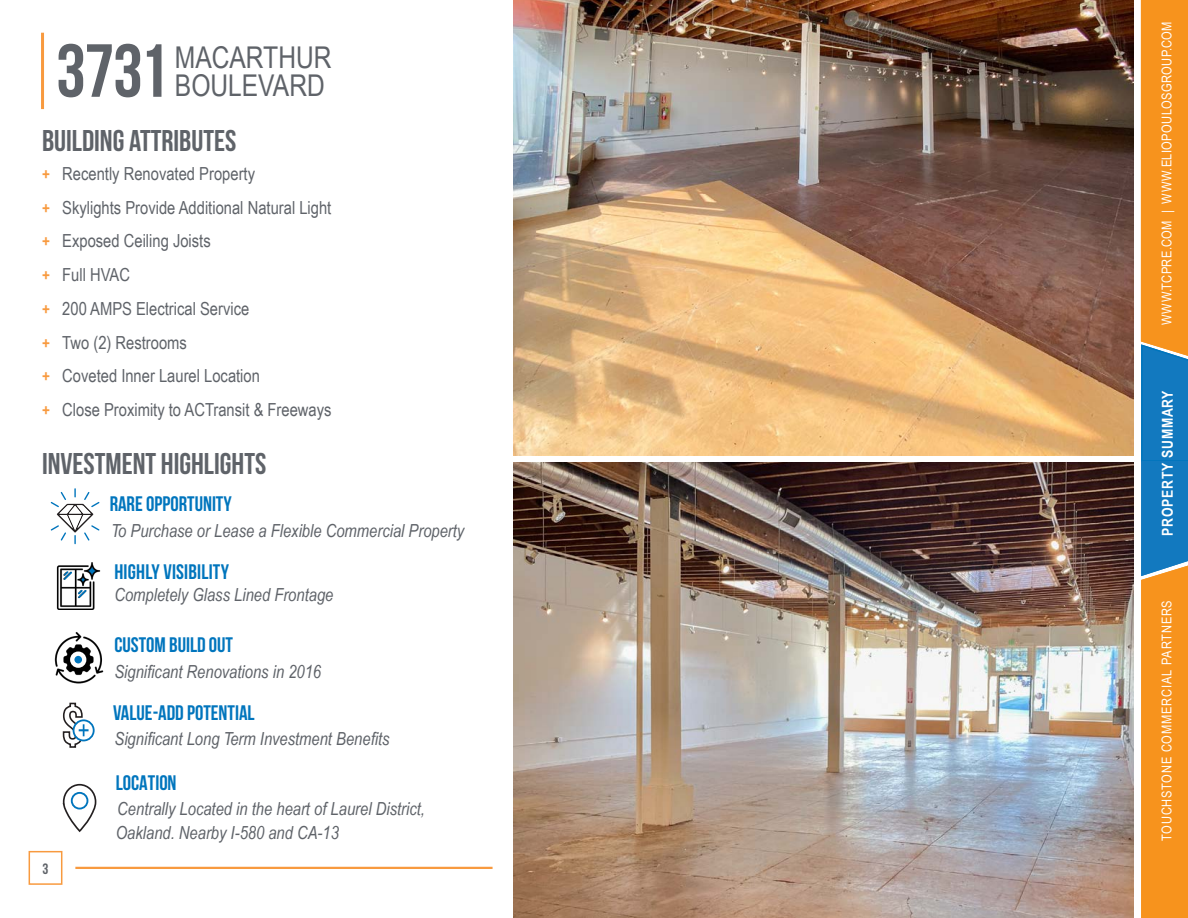
<style>
.page{position:relative;width:1188px;height:918px;background:#fff}
.page>*{position:absolute;margin:0;border:0;box-sizing:border-box;transform-origin:0 0}
.Body{font:700 75px "Bebas Neue";color:#5f6369}
.Body-2{font:30px "Bebas Neue";color:#5f6369}
.Body-3{font:30px "Arial Narrow";color:#5f6369}
.Body-4{font:700 21px "Bebas Neue";color:#0075bd}
.Body-5{font:italic 18px/24px "Arial Narrow";color:#5f6369}
.t1{font:18px "Arial Narrow";color:#5f6369}
.Body-6{font:700 15px "Arial Narrow";letter-spacing:.05em;color:#fff}
.Body-7{font:700 15px "Bebas Neue";color:#5f6369}
.Body-8{font:13.5px "Arial Narrow";letter-spacing:.03em;color:#fff}
.Body-9{font:13.5px "Arial Narrow";letter-spacing:.05em;color:#fff}
.s1{font-weight:700;font-size:16.5px;color:#f89a3f}
</style>
<div class="page">
<img style="left:513px;top:0;width:620px;height:455px">
<img style="left:513px;top:463px;width:620px;height:455px">
<div style="left:29px;top:851px;width:33px;height:34px;border:2px solid #f89a3f"></div>
<hr style="left:75px;top:867px;width:418px;height:2px;background:#f89a3f">
<hr style="left:41px;top:33px;width:3px;height:76px;background:#f89a3f">
<svg style="left:1140px;top:0;width:48px;height:918px;background:#c28f48"></svg>
<svg style="left:51px;top:488px;width:49px;height:56px"></svg>
<svg style="left:74px;top:720px;width:20px;height:21px"></svg>
<div style="left:73px;top:719px;width:22px;height:22px;border:2px solid #0075bd;border-radius:50%"></div>
<svg style="left:62px;top:702px;width:27px;height:46px"></svg>
<svg style="left:62px;top:783px;width:35px;height:50px"></svg>
<div style="left:71px;top:792px;width:17px;height:18px;border:2px solid #0075bd;border-radius:50%"></div>
<img style="left:54px;top:632px;width:50px;height:52px">
<div style="left:72px;top:654px;width:12px;height:12px;background:#0075bd;border-radius:50%"></div>
<div style="left:70px;top:652px;width:16px;height:16px;border:4px solid #fff;border-radius:50%"></div>
<img style="left:56px;top:562px;width:45px;height:48px">
<svg style="left:78px;top:590px;width:9px;height:8px"></svg>
<svg style="left:64px;top:571px;width:8px;height:9px"></svg>
<p class="Body" style="left:56px;top:30px;width:114px">3731</p>
<p class="Body-3" style="left:175px;top:35px;width:158px">MACARTHUR</p>
<p class="Body-3" style="left:175px;top:63px;width:151px">BOULEVARD</p>
<p class="Body-2" style="left:42px;top:124px;width:196px">BUILDING ATTRIBUTES</p>
<p class="t1" style="left:42px;top:160px;width:215px"><span class="s1">+</span> Recently Renovated Property</p>
<p class="t1" style="left:42px;top:194px;width:291px"><span class="s1">+</span> Skylights Provide Additional Natural Light</p>
<p class="t1" style="left:42px;top:228px;width:170px"><span class="s1">+</span> Exposed Ceiling Joists</p>
<p class="t1" style="left:42px;top:262px;width:90px"><span class="s1">+</span> Full HVAC</p>
<p class="t1" style="left:42px;top:295px;width:209px"><span class="s1">+</span> 200 AMPS Electrical Service</p>
<p class="t1" style="left:42px;top:329px;width:146px"><span class="s1">+</span> Two (2) Restrooms</p>
<p class="t1" style="left:42px;top:363px;width:219px"><span class="s1">+</span> Coveted Inner Laurel Location</p>
<p class="t1" style="left:42px;top:397px;width:291px"><span class="s1">+</span> Close Proximity to ACTransit &amp; Freeways</p>
<p class="Body-2" style="left:42px;top:447px;width:226px">INVESTMENT HIGHLIGHTS</p>
<p class="Body-4" style="left:110px;top:493px;width:124px">RARE OPPORTUNITY</p>
<p class="Body-5" style="left:111px;top:518px;width:355px">To Purchase or Lease a Flexible Commercial Property</p>
<p class="Body-4" style="left:114px;top:560px;width:116px">HIGHLY VISIBILITY</p>
<p class="Body-5" style="left:114px;top:583px;width:221px">Completely Glass Lined Frontage</p>
<p class="Body-4" style="left:114px;top:633px;width:120px">CUSTOM BUILD OUT</p>
<p class="Body-5" style="left:114px;top:659px;width:208px">Significant Renovations in 2016</p>
<p class="Body-7" style="left:43px;top:860px;width:7px">3</p>
<p class="Body-4" style="left:113px;top:701px;width:143px">VALUE-ADD POTENTIAL</p>
<p class="Body-5" style="left:115px;top:727px;width:277px">Significant Long Term Investment Benefits</p>
<p class="Body-4" style="left:116px;top:771px;width:62px">LOCATION</p>
<p class="Body-5" style="left:116px;top:797px;width:311px">Centrally Located in the heart of Laurel District,<br>Oakland. Nearby I-580 and CA-13</p>
<p class="Body-8" style="left:1157px;top:325px;width:305px;rotate:-90deg">WWW.TCPRE.COM | WWW.ELIOPOULOSGROUP.COM</p>
<p class="Body-6" style="left:1156px;top:536px;width:147px;rotate:-90deg">PROPERTY SUMMARY</p>
<p class="Body-9" style="left:1157px;top:841px;width:242px;rotate:-90deg">TOUCHSTONE COMMERCIAL PARTNERS</p>
</div>
